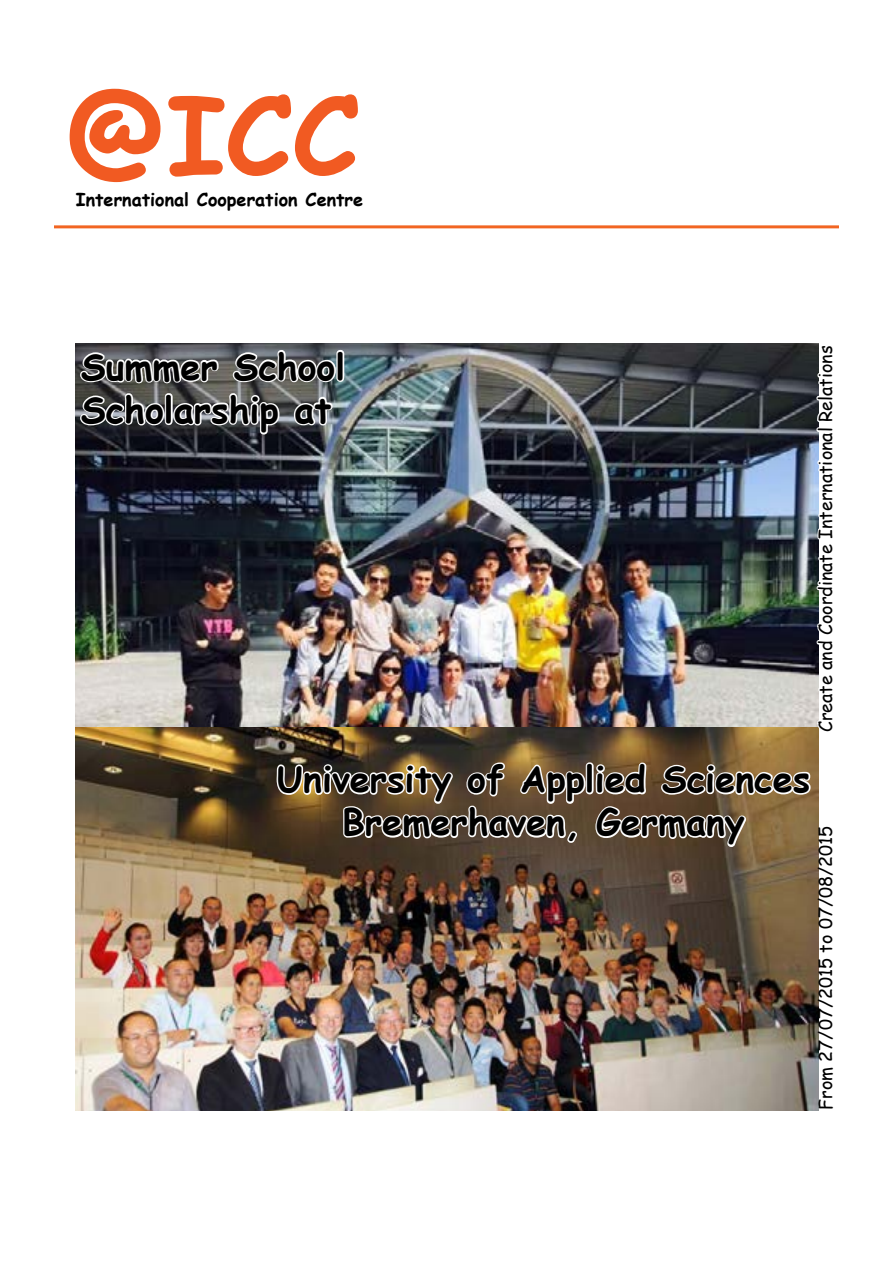
<style>
.page{position:relative;width:893px;height:1263px;background:#fff}
.page>*{position:absolute;margin:0;border:0;box-sizing:border-box;transform-origin:0 0}
.t1{font:700 108px "Comic Sans MS";color:#f15a22}
.t2{font:700 36px/43.2px "Comic Sans MS";color:#000}
.t3{font:18px "Comic Sans MS";color:#000}
.t4{font:700 18px "Comic Sans MS";color:#000}
</style>
<div class="page">
<img style="left:75px;top:924px;width:744px;height:186px">
<img style="left:67px;top:228px;width:770px;height:696px">
<hr style="left:54px;top:225px;width:785px;height:3px;background:#f26522">
<h1 class="t1" style="left:66px;top:56px;width:295px">@ICC</h1>
<p class="t4" style="left:76px;top:187px;width:289px">International Cooperation Centre</p>
<p class="t2" style="left:81px;top:344px;width:266px">Summer School<br>Scholarship at</p>
<p class="t3" style="left:812px;top:732px;width:388px;rotate:-90deg">Create and Coordinate International Relations</p>
<p class="t2" style="left:277px;top:756px;width:535px;text-align:center">University of Applied Sciences<br>Bremerhaven, Germany</p>
<p class="t3" style="left:812px;top:1110px;width:285px;rotate:-90deg">From 27/07/2015 to 07/08/2015</p>
</div>
